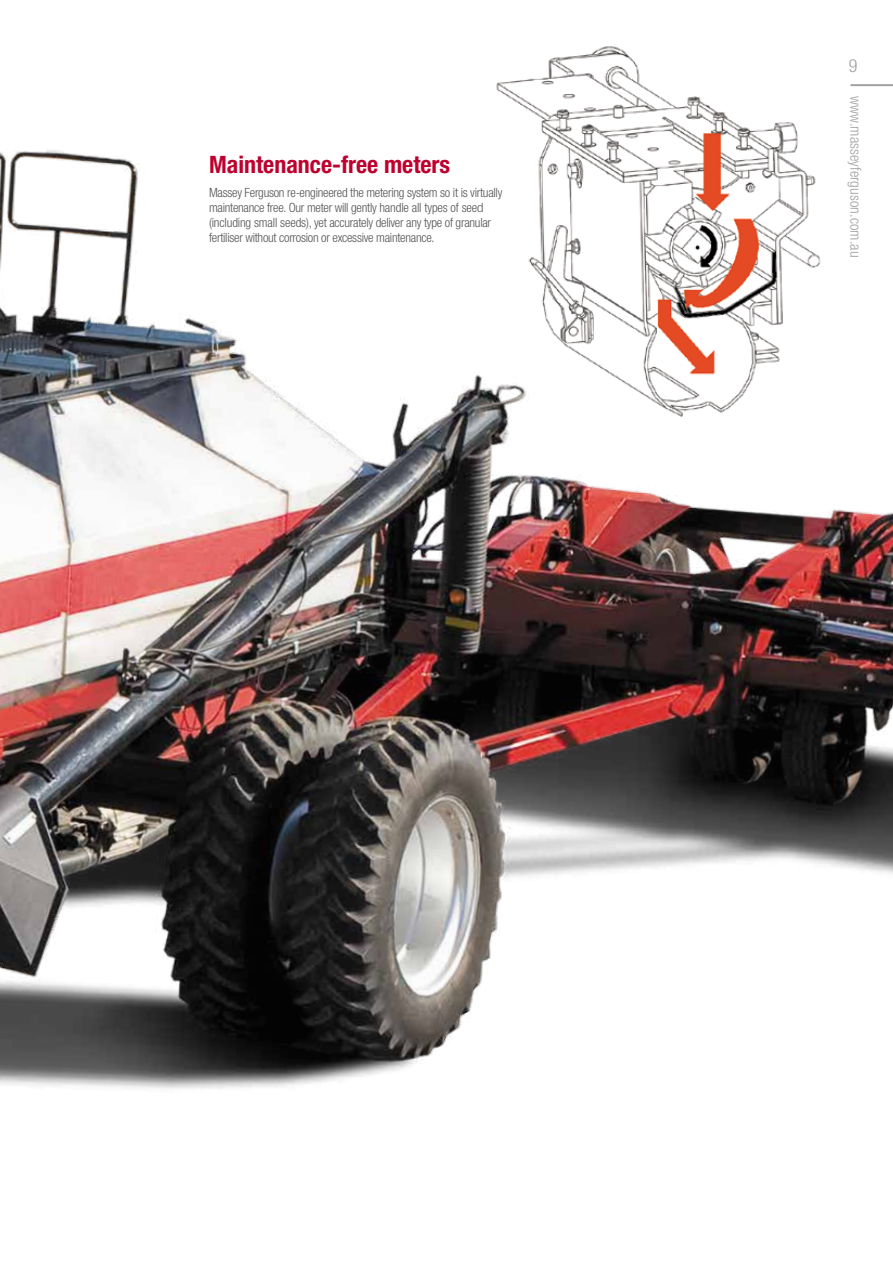
<style>
.page{position:relative;width:893px;height:1263px;background:#fff}
.page>*{position:absolute;margin:0;border:0;box-sizing:border-box;transform-origin:0 0}
.t1{font:700 condensed 24px "Helvetica Neue";color:#be002e}
.t2{font:300 condensed 18px "Helvetica Neue";color:#a2a2a2}
.t3{font:300 condensed 15px "Helvetica Neue";letter-spacing:.005em;color:#a2a2a2}
.t4{font:300 condensed 12.75px/15px "Helvetica Neue";letter-spacing:-.02em;color:#545454}
</style>
<div class="page">
<img style="left:0;top:150px;width:893px;height:939px">
<hr style="left:850px;top:84px;width:43px;height:2px;background:#a2a2a2">
<img style="left:481px;top:46px;width:381px;height:373px">
<h1 class="t1" style="left:209px;top:150px;width:243px">Maintenance-free meters</h1>
<p class="t4" style="left:209px;top:185px;width:295px">Massey Ferguson re-engineered the metering system so it is virtually maintenance free. Our meter will gently handle all types of seed (including small seeds), yet accurately deliver any type of granular fertiliser without corrosion or excessive maintenance.</p>
<h2 class="t2" style="left:849px;top:56px;width:10px">9</h2>
<p class="t3" style="left:864px;top:96px;width:163px;rotate:90deg">www.masseyferguson.com.au</p>
</div>
